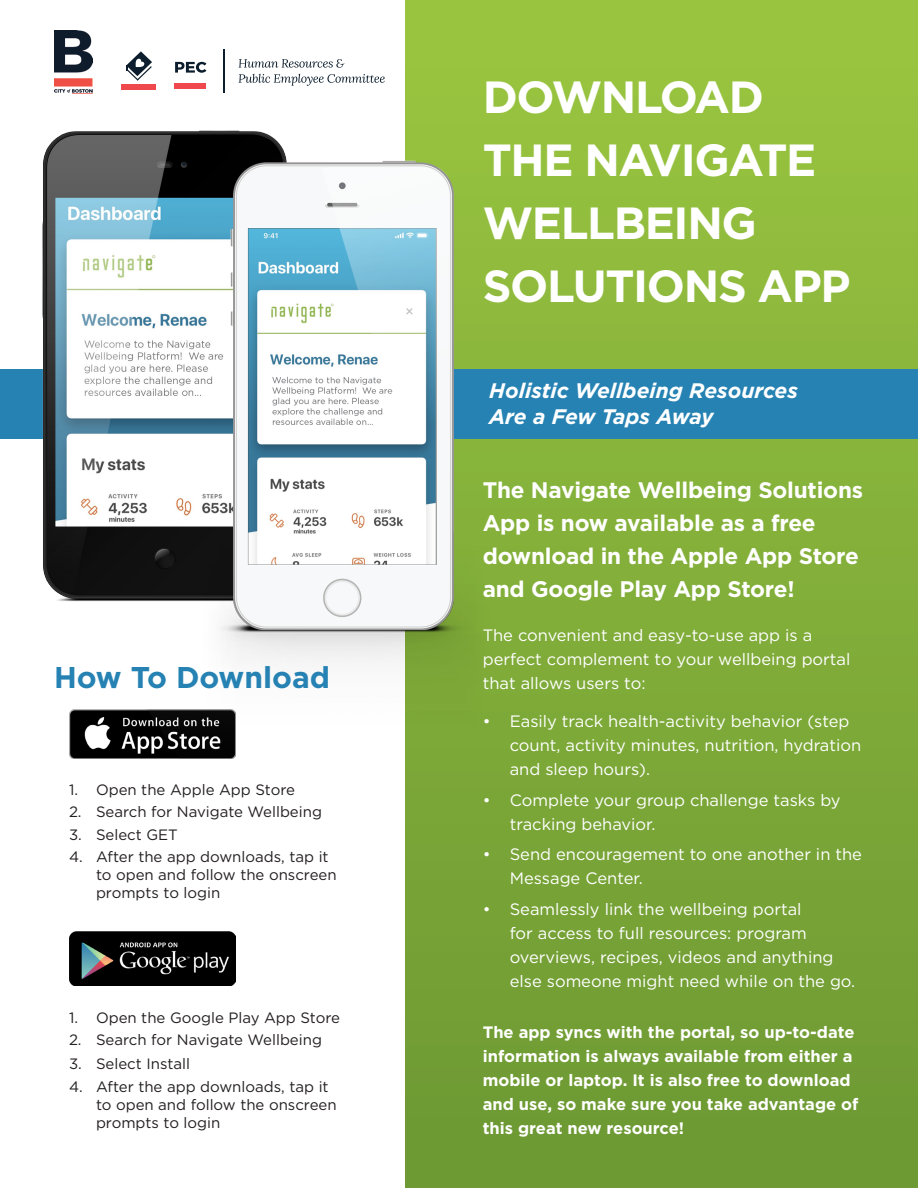
<style>
.page{position:relative;width:918px;height:1188px;background:#fff}
.page>*{position:absolute;margin:0;border:0;box-sizing:border-box;transform-origin:0 0}
.t1{font:700 45px/63px "Gotham";letter-spacing:-.03em;color:#fff}
.t2{font:700 30px "Gotham";color:#2582b3}
.t3{font:700 22.5px/33px "Gotham";letter-spacing:-.01em;color:#fff}
.t4{font:italic 700 21px/25.2px "Gotham";color:#fff}
.t5{font:16.5px/24px "Gotham";color:#fff}
.t6{font:700 16.5px/24px "Gotham";color:#fff}
.t7{font:15px/18px "Gotham";color:#231f20}
</style>
<div class="page">
<div style="left:405px;top:0;width:513px;height:1188px;background:linear-gradient(to bottom,#9ac540,#6c9833)"></div>
<div style="left:0;top:370px;width:918px;height:69px;background:#2582b3"></div>
<img style="left:0;top:78px;width:115px;height:524px">
<img style="left:115px;top:77px;width:398px;height:648px">
<img style="left:69px;top:709px;width:166px;height:49px">
<img style="left:69px;top:931px;width:166px;height:55px">
<img style="left:55px;top:30px;width:38px;height:63px">
<div style="left:175px;top:83px;width:31px;height:6px;background:#ef494e"></div>
<hr style="left:224px;top:49px;width:1px;height:44px;background:#0c1e2d">
<svg style="left:239px;top:59px;width:105px;height:9px"></svg>
<svg style="left:239px;top:74px;width:146px;height:12px"></svg>
<div style="left:121px;top:84px;width:35px;height:5px;background:#ef494e"></div>
<svg style="left:126px;top:51px;width:26px;height:30px"></svg>
<svg style="left:175px;top:62px;width:31px;height:11px"></svg>
<p class="t2" style="left:54px;top:658px;width:278px">How To Download</p>
<p class="t7" style="left:69px;top:780px;width:228px">1. Open the Apple App Store</p>
<p class="t7" style="left:69px;top:803px;width:254px">2. Search for Navigate Wellbeing</p>
<p class="t7" style="left:69px;top:825px;width:110px">3. Select GET</p>
<p class="t7" style="left:96px;top:848px;width:242px;text-indent:-27px">4. After the app downloads, tap it to open and follow the onscreen prompts to login</p>
<p class="t7" style="left:69px;top:1008px;width:273px">1. Open the Google Play App Store</p>
<p class="t7" style="left:69px;top:1031px;width:254px">2. Search for Navigate Wellbeing</p>
<p class="t7" style="left:69px;top:1055px;width:122px">3. Select Install</p>
<p class="t7" style="left:96px;top:1077px;width:242px;text-indent:-27px">4. After the app downloads, tap it to open and follow the onscreen prompts to login</p>
<p class="t1" style="left:483px;top:66px;width:369px">DOWNLOAD<br>THE NAVIGATE<br>WELLBEING<br>SOLUTIONS APP</p>
<p class="t4" style="left:489px;top:378px;width:310px">Holistic Wellbeing Resources<br>Are a Few Taps Away</p>
<p class="t3" style="left:483px;top:473px;width:382px">The Navigate Wellbeing Solutions<br>App is now available as a free download in the Apple App Store and Google Play App Store!</p>
<p class="t5" style="left:483px;top:623px;width:369px">The convenient and easy-to-use app is a perfect complement to your wellbeing portal that allows users to:</p>
<p class="t5" style="left:510px;top:709px;width:353px;text-indent:-27px">• Easily track health-activity behavior (step count, activity minutes, nutrition, hydration and sleep hours).</p>
<p class="t5" style="left:510px;top:787px;width:332px;text-indent:-27px">• Complete your group challenge tasks by tracking behavior.</p>
<p class="t5" style="left:510px;top:842px;width:354px;text-indent:-27px">• Send encouragement to one another in the<br>Message Center.</p>
<p class="t5" style="left:510px;top:897px;width:347px;text-indent:-27px">• Seamlessly link the wellbeing portal<br>for access to full resources: program overviews, recipes, videos and anything else someone might need while on the go.</p>
<p class="t6" style="left:483px;top:1020px;width:377px">The app syncs with the portal, so up-to-date information is always available from either a mobile or laptop. It is also free to download and use, so make sure you take advantage of this great new resource!</p>
</div>
